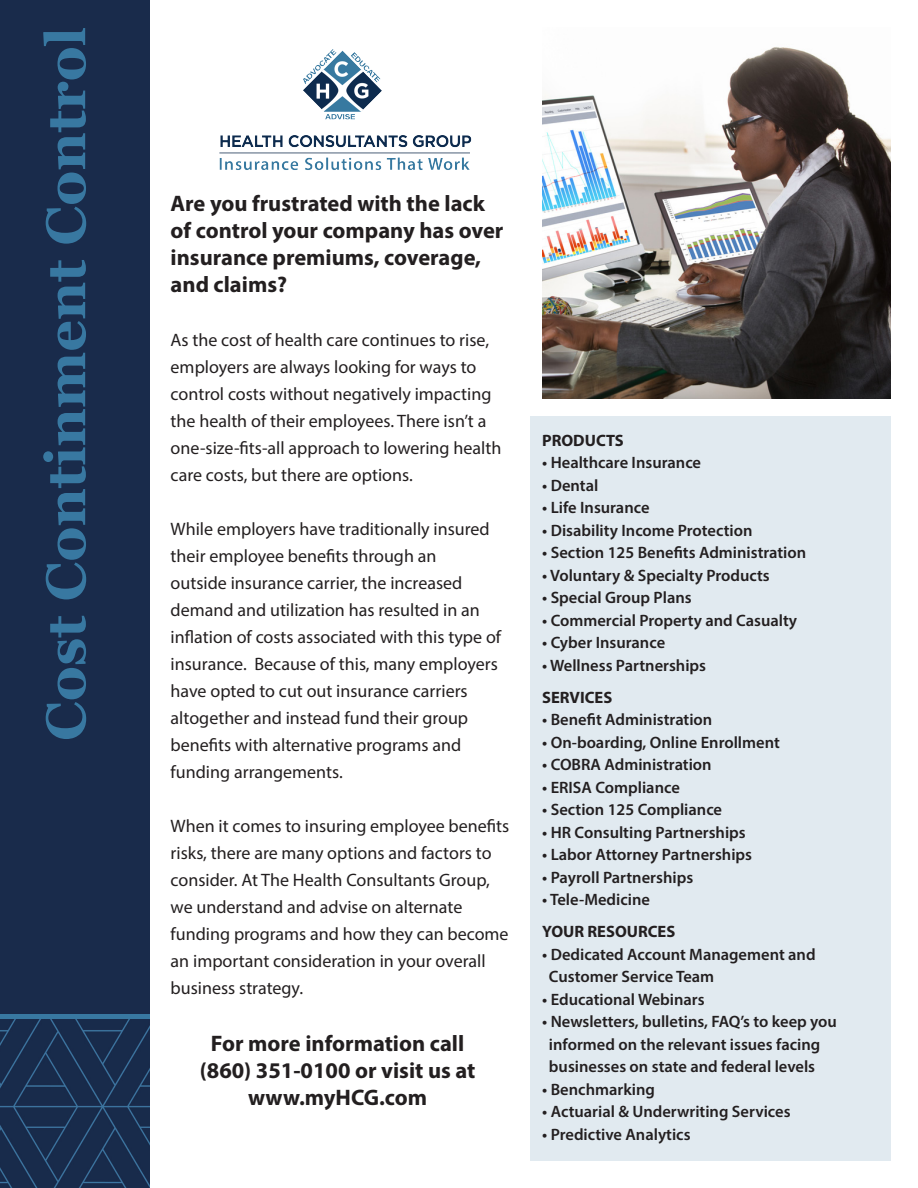
<style>
.page{position:relative;width:918px;height:1188px;background:#fff}
.page>*{position:absolute;margin:0;border:0;box-sizing:border-box;transform-origin:0 0}
.t1{font:700 55.5px "Georgia";color:#3878a1}
.t2{font:700 22.5px/27px "Myriad Pro";color:#231f20}
.t3{font:18px/27px "Myriad Pro";color:#231f20}
.t4{font:600 16.5px "Myriad Pro";color:#231f20}
.t5{font:700 16.5px "Myriad Pro";color:#231f20}
</style>
<div class="page">
<svg style="left:0;top:1013px;width:150px;height:7px"></svg>
<div style="left:531px;top:417px;width:360px;height:744px;background:#e1eaf0"></div>
<div style="left:0;top:0;width:150px;height:1013px;background:#192b4b"></div>
<img style="left:0;top:1020px;width:150px;height:168px">
<img style="left:219px;top:50px;width:253px;height:120px">
<img style="left:542px;top:47px;width:349px;height:352px">
<p class="t1" style="left:24px;top:741px;width:715px;rotate:-90deg">Cost Continment Control</p>
<p class="t2" style="left:171px;top:189px;width:334px">Are you frustrated with the lack of control your company has over insurance premiums, coverage, and claims?</p>
<p class="t3" style="left:171px;top:326px;width:332px">As the cost of health care continues to rise, employers are always looking for ways to control costs without negatively impacting the health of their employees. There isn’t a one-size-fits-all approach to lowering health care costs, but there are options.</p>
<p class="t3" style="left:171px;top:515px;width:321px">While employers have traditionally insured their employee benefits through an</p>
<p class="t3" style="left:171px;top:569px;width:332px">outside insurance carrier, the increased demand and utilization has resulted in an inflation of costs associated with this type of insurance. Because of this, many employers have opted to cut out insurance carriers altogether and instead fund their group benefits with alternative programs and funding arrangements.</p>
<p class="t3" style="left:171px;top:812px;width:340px">When it comes to insuring employee benefits risks, there are many options and factors to</p>
<p class="t3" style="left:171px;top:866px;width:339px">consider. At The Health Consultants Group, we understand and advise on alternate funding programs and how they can become an important consideration in your overall business strategy.</p>
<p class="t2" style="left:211px;top:1029px;width:255px">For more information call</p>
<p class="t2" style="left:200px;top:1056px;width:277px">(860) 351-0100 or visit us at</p>
<p class="t2" style="left:248px;top:1083px;width:181px">www.myHCG.com</p>
<p class="t5" style="left:542px;top:430px;width:83px">PRODUCTS</p>
<p class="t4" style="left:542px;top:452px;width:160px">• Healthcare Insurance</p>
<p class="t4" style="left:542px;top:475px;width:58px">• Dental</p>
<p class="t4" style="left:542px;top:497px;width:109px">• Life Insurance</p>
<p class="t4" style="left:542px;top:520px;width:212px">• Disability Income Protection</p>
<p class="t4" style="left:542px;top:542px;width:266px">• Section 125 Benefits Administration</p>
<p class="t4" style="left:542px;top:565px;width:229px">• Voluntary &amp; Specialty Products</p>
<p class="t4" style="left:542px;top:587px;width:151px">• Special Group Plans</p>
<p class="t4" style="left:542px;top:610px;width:257px">• Commercial Property and Casualty</p>
<p class="t4" style="left:542px;top:632px;width:125px">• Cyber Insurance</p>
<p class="t4" style="left:542px;top:655px;width:166px">• Wellness Partnerships</p>
<p class="t5" style="left:542px;top:686px;width:72px">SERVICES</p>
<p class="t4" style="left:542px;top:709px;width:172px">• Benefit Administration</p>
<p class="t4" style="left:542px;top:732px;width:239px">• On-boarding, Online Enrollment</p>
<p class="t4" style="left:542px;top:754px;width:171px">• COBRA Administration</p>
<p class="t4" style="left:542px;top:777px;width:139px">• ERISA Compliance</p>
<p class="t4" style="left:542px;top:799px;width:181px">• Section 125 Compliance</p>
<p class="t4" style="left:542px;top:822px;width:205px">• HR Consulting Partnerships</p>
<p class="t4" style="left:542px;top:844px;width:212px">• Labor Attorney Partnerships</p>
<p class="t4" style="left:542px;top:867px;width:153px">• Payroll Partnerships</p>
<p class="t4" style="left:542px;top:889px;width:109px">• Tele-Medicine</p>
<p class="t5" style="left:542px;top:921px;width:135px">YOUR RESOURCES</p>
<p class="t4" style="left:542px;top:944px;width:275px">• Dedicated Account Management and</p>
<p class="t4" style="left:549px;top:966px;width:167px">Customer Service Team</p>
<p class="t4" style="left:542px;top:989px;width:164px">• Educational Webinars</p>
<p class="t4" style="left:542px;top:1011px;width:296px">• Newsletters, bulletins, FAQ’s to keep you</p>
<p class="t4" style="left:549px;top:1034px;width:273px">informed on the relevant issues facing</p>
<p class="t4" style="left:549px;top:1056px;width:268px">businesses on state and federal levels</p>
<p class="t4" style="left:542px;top:1079px;width:114px">• Benchmarking</p>
<p class="t4" style="left:542px;top:1101px;width:250px">• Actuarial &amp; Underwriting Services</p>
<p class="t4" style="left:542px;top:1124px;width:150px">• Predictive Analytics</p>
</div>
